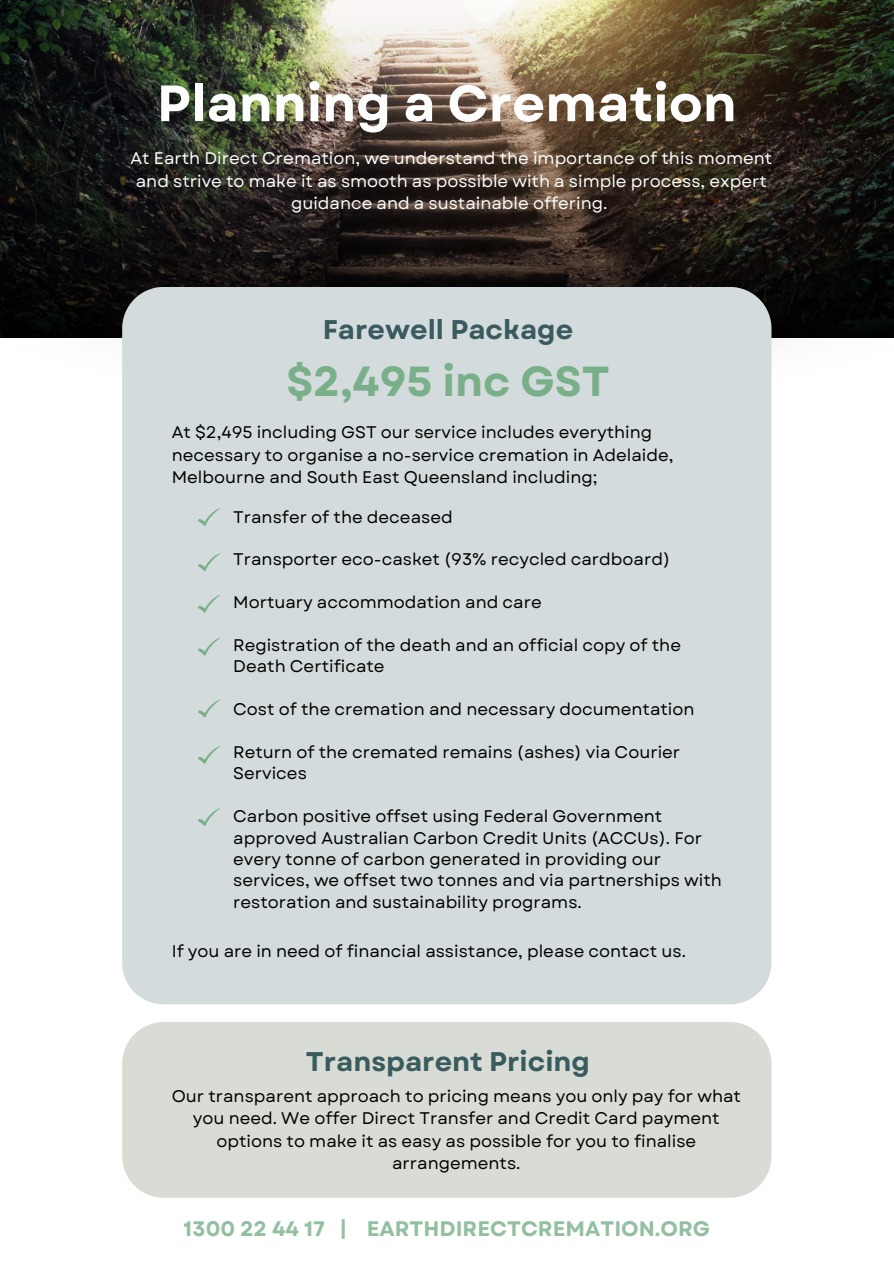
<style>
.page{position:relative;width:894px;height:1264px;background:#fff}
.page>*{position:absolute;margin:0;border:0;box-sizing:border-box;transform-origin:0 0}
.t1{font:700 51px "Garet";color:#fdfdfd}
.t2{font:700 42px "Garet";color:#79b08a}
.t3{font:700 27px "Garet";color:#395b60}
.t4{font:700 21px "Garet";color:#79b08a}
.t5{font:16.8px/22.5px "Garet";color:#000}
.t6{font:16.8px/22.5px "Garet";color:#fdfdfd;text-align:center}
</style>
<div class="page">
<img style="left:0;top:0;width:893px;height:206px">
<img style="left:0;top:206px;width:893px;height:198px">
<div style="left:122px;top:287px;width:649px;height:717px;background:#d4dbdc"></div>
<svg style="left:198px;top:808px;width:22px;height:18px"></svg>
<svg style="left:198px;top:745px;width:22px;height:18px"></svg>
<svg style="left:198px;top:699px;width:22px;height:18px"></svg>
<svg style="left:198px;top:637px;width:22px;height:18px"></svg>
<svg style="left:198px;top:595px;width:22px;height:17px"></svg>
<svg style="left:198px;top:553px;width:22px;height:18px"></svg>
<svg style="left:198px;top:508px;width:22px;height:18px"></svg>
<div style="left:122px;top:1022px;width:649px;height:175px;background:#d9dcd4"></div>
<p class="t1" style="left:157px;top:67px;width:581px">Planning a Cremation</p>
<p class="t6" style="left:130px;top:147px;width:643px">At Earth Direct Cremation, we understand the importance of this moment and strive to make it as smooth as possible with a simple process, expert guidance and a sustainable offering.</p>
<p class="t3" style="left:322px;top:310px;width:252px">Farewell Package</p>
<p class="t2" style="left:286px;top:351px;width:324px">$2,495 inc GST</p>
<h1 class="t5" style="left:172px;top:421px;width:503px">At $2,495 including GST our service includes everything necessary to organise a no-service cremation in Adelaide,<br>Melbourne and South East Queensland including;</h1>
<h3 class="t5" style="left:233px;top:505px;width:221px">Transfer of the deceased</h3>
<h2 class="t5" style="left:233px;top:548px;width:438px">Transporter eco-casket (93% recycled cardboard)</h2>
<p class="t5" style="left:233px;top:591px;width:310px">Mortuary accommodation and care</p>
<p class="t5" style="left:233px;top:634px;width:449px;line-height:21.3px">Registration of the death and an official copy of the<br>Death Certificate</p>
<p class="t5" style="left:233px;top:698px;width:462px">Cost of the cremation and necessary documentation</p>
<p class="t5" style="left:233px;top:741px;width:448px;line-height:21.3px">Return of the cremated remains (ashes) via Courier<br>Services</p>
<p class="t5" style="left:233px;top:805px;width:490px;line-height:21.5px">Carbon positive offset using Federal Government approved Australian Carbon Credit Units (ACCUs). For every tonne of carbon generated in providing our services, we offset two tonnes and via partnerships with restoration and sustainability programs.</p>
<p class="t5" style="left:172px;top:939px;width:515px">If you are in need of financial assistance, please contact us.</p>
<p class="t3" style="left:306px;top:1042px;width:285px">Transparent Pricing</p>
<p class="t5" style="left:172px;top:1084px;width:570px;text-align:center">Our transparent approach to pricing means you only pay for what you need. We offer Direct Transfer and Credit Card payment options to make it as easy as possible for you to finalise arrangements.</p>
<p class="t4" style="left:184px;top:1213px;width:527px">1300 22 44 17 | EARTHDIRECTCREMATION.ORG</p>
</div>
